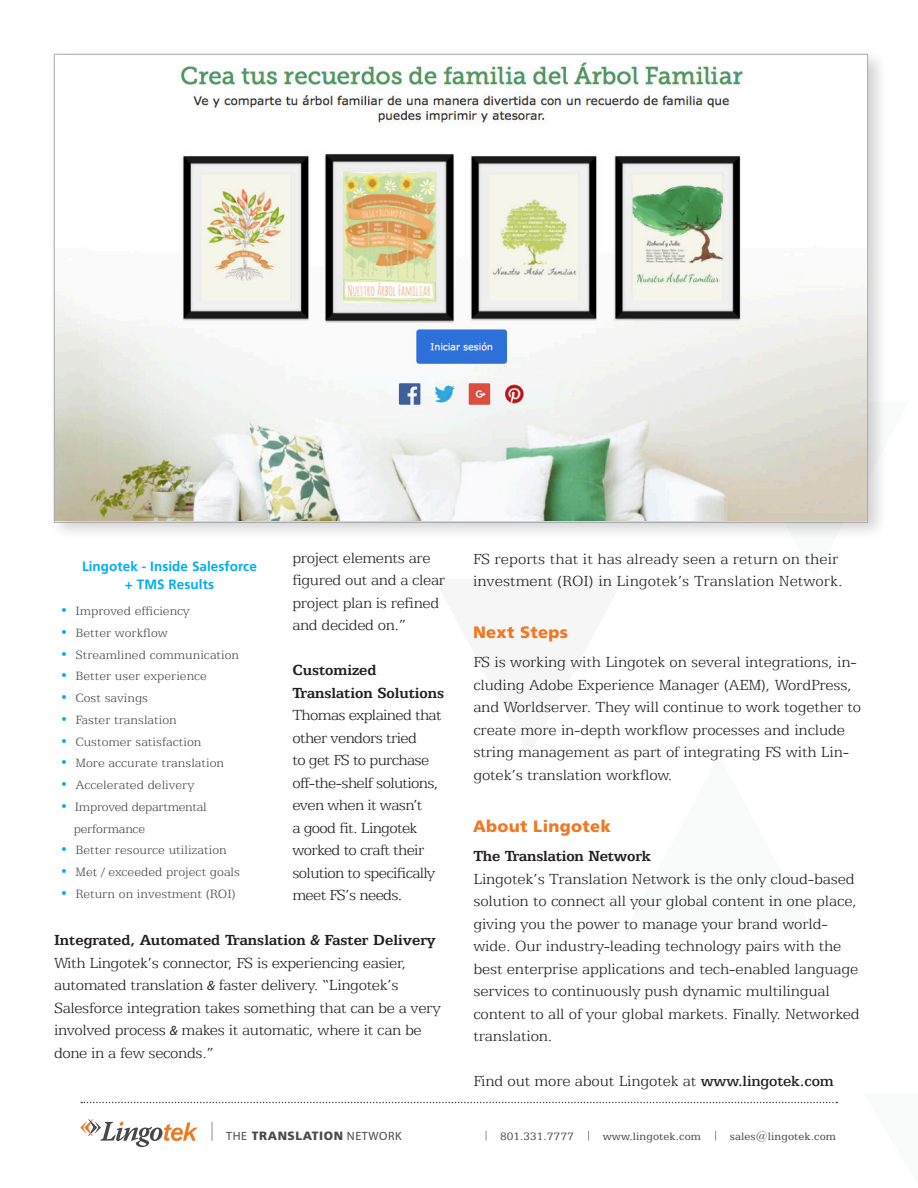
<style>
.page{position:relative;width:918px;height:1188px;background:#fff}
.page>*{position:absolute;margin:0;border:0;box-sizing:border-box;transform-origin:0 0}
.t1{font:300 16.5px/22.5px "Egyptian 505 BT";letter-spacing:-.01em;color:#231f20}
.t2{font:300 16.5px/22.5px "Egyptian 505 BT";letter-spacing:-.04em;color:#231f20}
.t3{font:700 16.5px "Egyptian 505 BT";letter-spacing:-.005em;color:#231f20}
.Sub-titles{font:900 16.5px "Frutiger";letter-spacing:.02em;color:#f17721}
.Bullet_points{font:300 13.5px "Egyptian 505 BT";color:#474746}
.Bullet_Box_Titles{font:700 13.5px "Frutiger";letter-spacing:.005em;color:#00aeef}
.Bullet_points-2{font:300 13.5px "Egyptian 505 BT";letter-spacing:-.02em;color:#474746}
.t4{font:12px "Egyptian 505 BT";letter-spacing:.01em;color:#484847}
.t5{font:900 12px "Frutiger LT Std";letter-spacing:.05em;color:#484847}
.s1{font-family:"Myriad Pro";font-weight:600;font-style:italic;font-size:15px}
.s2{font-family:"Myriad Pro";font-weight:400;font-style:italic;font-size:13.5px}
.s3{color:#00aeef}
.s4{font-weight:500}
.s5{font-weight:300}
</style>
<div class="page">
<svg style="left:81px;top:1102px;width:756px;height:1px"></svg>
<svg style="left:80px;top:1119px;width:118px;height:28px"></svg>
<svg style="left:212px;top:1122px;width:1px;height:19px"></svg>
<div style="left:49px;top:49px;width:839px;height:494px;background:#231f20;opacity:.2"></div>
<img style="left:56px;top:56px;width:810px;height:464px">
<p class="t1" style="left:292px;top:546px;width:154px">project elements are figured out and a clear project plan is refined and decided on.”</p>
<p class="t3" style="left:292px;top:661px;width:86px">Customized</p>
<p class="t3" style="left:292px;top:683px;width:153px">Translation Solutions</p>
<p class="t2" style="left:292px;top:704px;width:151px">Thomas explained that other vendors tried<br>to get FS to purchase off-the-shelf solutions, even when it wasn’t<br>a good fit. Lingotek worked to craft their solution to specifically meet FS’s needs.</p>
<p class="t3" style="left:54px;top:931px;width:383px">Integrated, Automated Translation <span class="s1">&amp;</span> Faster Delivery</p>
<p class="t1" style="left:54px;top:951px;width:388px">With Lingotek’s connector, FS is experiencing easier, automated translation <span class="s2">&amp;</span> faster delivery. “Lingotek’s Salesforce integration takes something that can be a very involved process <span class="s2">&amp;</span> makes it automatic, where it can be done in a few seconds.”</p>
<p class="Bullet_Box_Titles" style="left:82px;top:558px;width:176px">Lingotek - Inside Salesforce</p>
<p class="Bullet_Box_Titles" style="left:125px;top:576px;width:91px">+ TMS Results</p>
<p class="Bullet_points" style="left:60px;top:603px;width:131px"><span class="s3">•</span> Improved efficiency</p>
<p class="Bullet_points" style="left:60px;top:625px;width:109px"><span class="s3">•</span> Better workflow</p>
<p class="Bullet_points" style="left:60px;top:647px;width:181px"><span class="s3">•</span> Streamlined communication</p>
<p class="Bullet_points" style="left:60px;top:668px;width:149px"><span class="s3">•</span> Better user experience</p>
<p class="Bullet_points" style="left:60px;top:690px;width:90px"><span class="s3">•</span> Cost savings</p>
<p class="Bullet_points" style="left:60px;top:712px;width:118px"><span class="s3">•</span> Faster translation</p>
<p class="Bullet_points" style="left:60px;top:734px;width:143px"><span class="s3">•</span> Customer satisfaction</p>
<p class="Bullet_points" style="left:60px;top:755px;width:166px"><span class="s3">•</span> More accurate translation</p>
<p class="Bullet_points" style="left:60px;top:777px;width:136px"><span class="s3">•</span> Accelerated delivery</p>
<p class="Bullet_points-2" style="left:60px;top:799px;width:148px"><span class="s3">•</span> Improved departmental</p>
<p class="Bullet_points-2" style="left:74px;top:821px;width:73px">performance</p>
<p class="Bullet_points" style="left:60px;top:842px;width:168px"><span class="s3">•</span> Better resource utilization</p>
<p class="Bullet_points" style="left:60px;top:864px;width:182px"><span class="s3">•</span> Met / exceeded project goals</p>
<p class="Bullet_points" style="left:60px;top:886px;width:177px"><span class="s3">•</span> Return on investment (ROI)</p>
<p class="t1" style="left:473px;top:547px;width:371px">FS reports that it has already seen a return on their investment (ROI) in Lingotek’s Translation Network.</p>
<p class="Sub-titles" style="left:473px;top:622px;width:97px">Next Steps</p>
<p class="t1" style="left:473px;top:651px;width:389px">FS is working with Lingotek on several integrations, in&shy;cluding Adobe Experience Manager (AEM), WordPress, and Worldserver. They will continue to work together to create more in-depth workflow processes and include string management as part of integrating FS with Lin&shy;gotek’s translation workflow.</p>
<p class="Sub-titles" style="left:473px;top:816px;width:139px">About Lingotek</p>
<p class="t3" style="left:473px;top:846px;width:179px">The Translation Network</p>
<p class="t1" style="left:473px;top:867px;width:388px">Lingotek’s Translation Network is the only cloud-based solution to connect all your global content in one place, giving you the power to manage your brand world&shy;wide. Our industry-leading technology pairs with the best enterprise applications and tech-enabled language services to continuously push dynamic multilingual content to all of your global markets. Finally. Networked translation.</p>
<p class="t1" style="left:473px;top:1070px;width:362px">Find out more about Lingotek at <span class="s4">www.lingotek.com</span></p>
<p class="t5" style="left:226px;top:1129px;width:177px"><span class="s5">THE</span> TRANSLATION <span class="s5">NETWORK</span></p>
<p class="t4" style="left:500px;top:1129px;width:75px">801.331.7777</p>
<p class="t4" style="left:603px;top:1129px;width:100px">www.lingotek.com</p>
<p class="t4" style="left:730px;top:1129px;width:108px">sales@lingotek.com</p>
</div>
